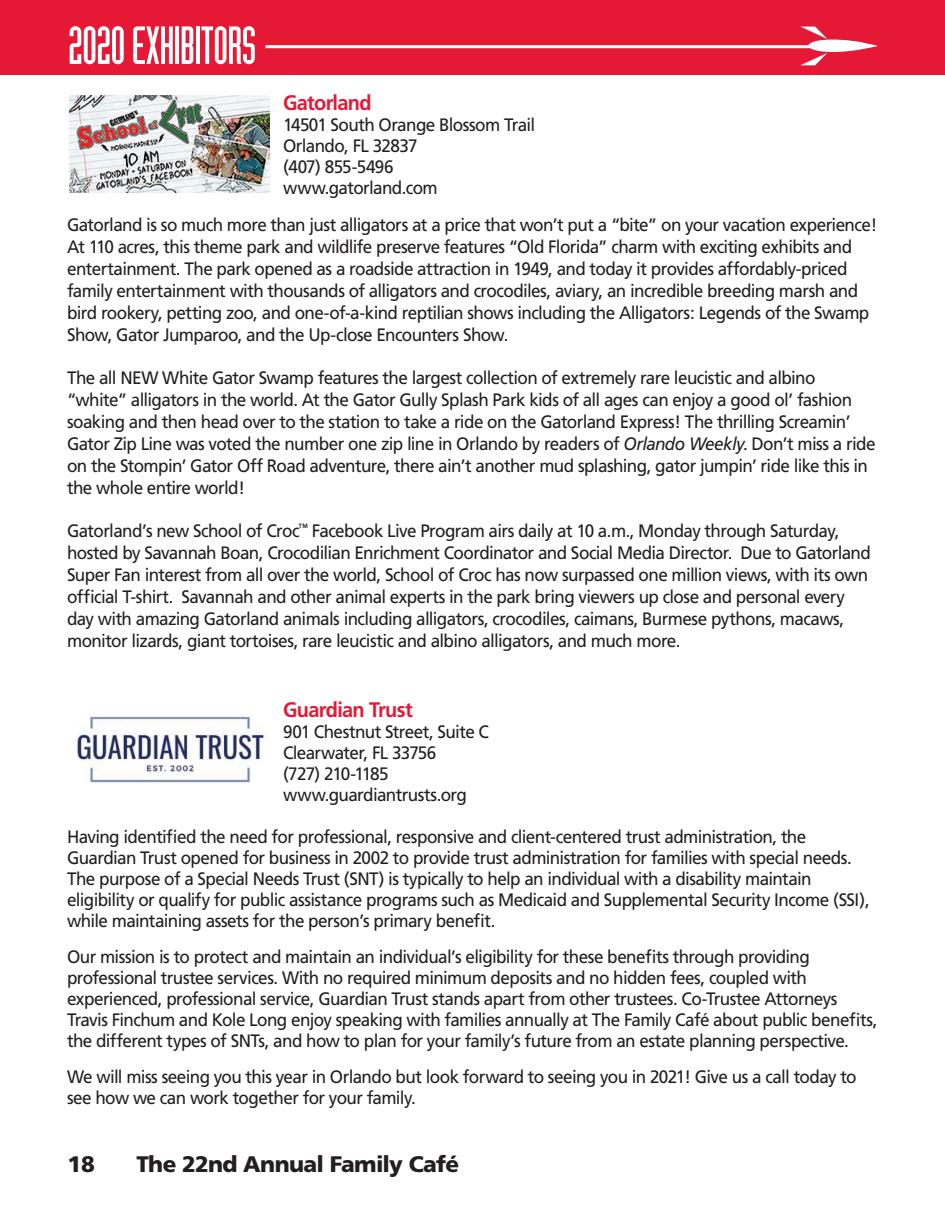
<style>
.page{position:relative;width:945px;height:1215px;background:#fff}
.page>*{position:absolute;margin:0;border:0;box-sizing:border-box;transform-origin:0 0}
.t1{font:52.5px "Industria Solid";letter-spacing:-.025em;color:#fff}
.t2{font:900 22.5px "Frutiger";letter-spacing:-.025em;color:#231f20}
.t3{font:700 21px "Frutiger";letter-spacing:-.035em;color:#e51836;scale:.95 1}
.t4{font:18px/21px "Frutiger";letter-spacing:-.035em;color:#231f20;scale:.95 1}
.s1{font-style:italic}
</style>
<div class="page">
<img style="left:69px;top:95px;width:200px;height:97px">
<img style="left:77px;top:713px;width:187px;height:70px">
<div style="left:0;top:0;width:945px;height:75px;background:#e51836"></div>
<svg style="left:800px;top:27px;width:78px;height:38px"></svg>
<hr style="left:266px;top:45px;width:550px;height:3px;background:#fff">
<h1 class="t1" style="left:68px;top:17px;width:190px">2020 EXHIBITORS</h1>
<p class="t3" style="left:283px;top:91px;width:95px">Gatorland</p>
<p class="t4" style="left:283px;top:115px;width:267px">14501 South Orange Blossom Trail<br>Orlando, FL 32837<br>(407) 855-5496 www.gatorland.com</p>
<p class="t4" style="left:67px;top:214px;width:855px;line-height:22px">Gatorland is so much more than just alligators at a price that won’t put a “bite” on your vacation experience!<br>At 110 acres, this theme park and wildlife preserve features “Old Florida” charm with exciting exhibits and entertainment. The park opened as a roadside attraction in 1949, and today it provides affordably-priced family entertainment with thousands of alligators and crocodiles, aviary, an incredible breeding marsh and bird rookery, petting zoo, and one-of-a-kind reptilian shows including the Alligators: Legends of the Swamp Show, Gator Jumparoo, and the Up-close Encounters Show.</p>
<p class="t4" style="left:67px;top:367px;width:853px;line-height:22px">The all NEW White Gator Swamp features the largest collection of extremely rare leucistic and albino “white” alligators in the world. At the Gator Gully Splash Park kids of all ages can enjoy a good ol’ fashion soaking and then head over to the station to take a ride on the Gatorland Express! The thrilling Screamin’ Gator Zip Line was voted the number one zip line in Orlando by readers of <span class="s1">Orlando Weekly</span>. Don’t miss a ride on the Stompin’ Gator Off Road adventure, there ain’t another mud splashing, gator jumpin’ ride like this in the whole entire world!</p>
<p class="t4" style="left:67px;top:520px;width:848px;line-height:22px">Gatorland’s new School of Croc<sup>™</sup> Facebook Live Program airs daily at 10 a.m., Monday through Saturday, hosted by Savannah Boan, Crocodilian Enrichment Coordinator and Social Media Director. Due to Gatorland Super Fan interest from all over the world, School of Croc has now surpassed one million views, with its own official T-shirt. Savannah and other animal experts in the park bring viewers up close and personal every day with amazing Gatorland animals including alligators, crocodiles, caimans, Burmese pythons, macaws, monitor lizards, giant tortoises, rare leucistic and albino alligators, and much more.</p>
<p class="t3" style="left:283px;top:697px;width:138px">Guardian Trust</p>
<p class="t4" style="left:283px;top:721px;width:218px">901 Chestnut Street, Suite C<br>Clearwater, FL 33756<br>(727) 210-1185 www.guardiantrusts.org</p>
<p class="t4" style="left:67px;top:826px;width:847px">Having identified the need for professional, responsive and client-centered trust administration, the Guardian Trust opened for business in 2002 to provide trust administration for families with special needs.<br>The purpose of a Special Needs Trust (SNT) is typically to help an individual with a disability maintain eligibility or qualify for public assistance programs such as Medicaid and Supplemental Security Income (SSI), while maintaining assets for the person’s primary benefit.</p>
<p class="t4" style="left:67px;top:946px;width:855px">Our mission is to protect and maintain an individual’s eligibility for these benefits through providing professional trustee services. With no required minimum deposits and no hidden fees, coupled with experienced, professional service, Guardian Trust stands apart from other trustees. Co-Trustee Attorneys Travis Finchum and Kole Long enjoy speaking with families annually at The Family Café about public benefits, the different types of SNTs, and how to plan for your family’s future from an estate planning perspective.</p>
<p class="t4" style="left:67px;top:1066px;width:833px">We will miss seeing you this year in Orlando but look forward to seeing you in 2021! Give us a call today to see how we can work together for your family.</p>
<p class="t2" style="left:68px;top:1151px;width:29px">18</p>
<p class="t2" style="left:136px;top:1151px;width:325px">The 22nd Annual Family Café</p>
</div>
